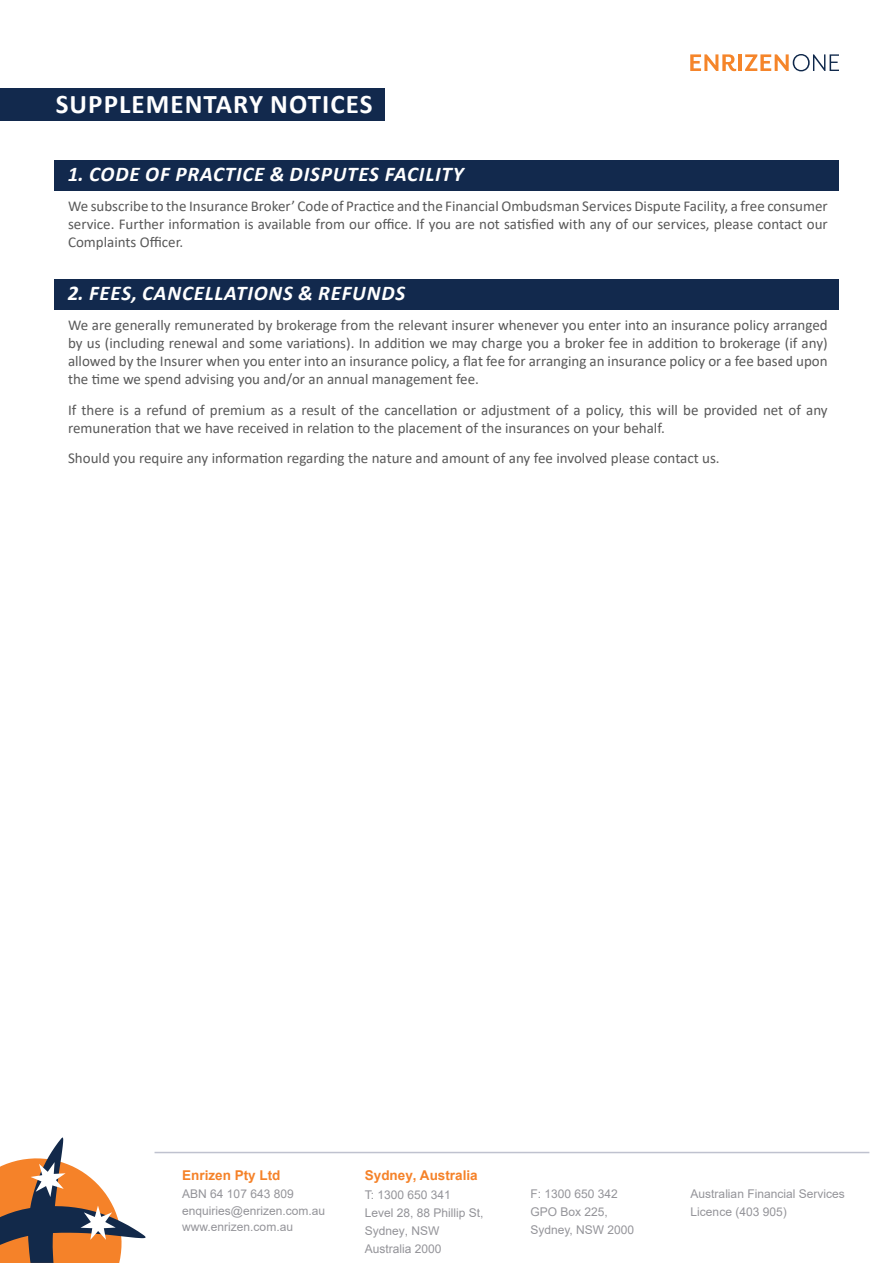
<style>
.page{position:relative;width:893px;height:1263px;background:#fff}
.page>*{position:absolute;margin:0;border:0;box-sizing:border-box;transform-origin:0 0}
.t1{font:700 27px "Calibri";letter-spacing:.04em;color:#fff}
.t2{font:italic 700 21px "Calibri";letter-spacing:.04em;color:#fff}
.t3{font:15px/18px "Calibri";color:#595959;text-align:justify}
.t4{font:700 13.5px "Arial";color:#f58229}
.t5{font:12px/18px "Arial";color:#949499}
</style>
<div class="page">
<svg style="left:690px;top:54px;width:46px;height:17px"></svg>
<hr style="left:739px;top:54px;width:3px;height:17px;background:#f5852a">
<svg style="left:745px;top:54px;width:94px;height:17px"></svg>
<svg style="left:0;top:1137px;width:146px;height:126px"></svg>
<div style="left:0;top:88px;width:385px;height:33px;background:#12294d"></div>
<div style="left:54px;top:160px;width:785px;height:31px;background:#12294d"></div>
<div style="left:54px;top:279px;width:785px;height:31px;background:#12294d"></div>
<hr style="left:155px;top:1152px;width:714px;height:1px;background:#bfc2cf">
<h1 class="t1" style="left:56px;top:84px;width:318px">SUPPLEMENTARY NOTICES</h1>
<h2 class="t2" style="left:68px;top:159px;width:397px">1. CODE OF PRACTICE &amp; DISPUTES FACILITY</h2>
<p class="t3" style="left:68px;top:196px;width:761px">We subscribe to the Insurance Broker’ Code of Practice and the Financial Ombudsman Services Dispute Facility, a free consumer service. Further information is available from our office. If you are not satisfied with any of our services, please contact our Complaints Officer.</p>
<h2 class="t2" style="left:68px;top:278px;width:339px">2. FEES, CANCELLATIONS &amp; REFUNDS</h2>
<p class="t3" style="left:68px;top:315px;width:761px">We are generally remunerated by brokerage from the relevant insurer whenever you enter into an insurance policy arranged by us (including renewal and some variations). In addition we may charge you a broker fee in addition to brokerage (if any) allowed by the Insurer when you enter into an insurance policy, a flat fee for arranging an insurance policy or a fee based upon the time we spend advising you and/or an annual management fee.</p>
<p class="t3" style="left:68px;top:400px;width:761px">If there is a refund of premium as a result of the cancellation or adjustment of a policy, this will be provided net of any remuneration that we have received in relation to the placement of the insurances on your behalf.</p>
<p class="t3" style="left:68px;top:449px;width:653px">Should you require any information regarding the nature and amount of any fee involved please contact us.</p>
<p class="t4" style="left:182px;top:1166px;width:100px">Enrizen Pty Ltd</p>
<p class="t5" style="left:182px;top:1186px;width:144px;line-height:16.5px">ABN 64 107 643 809 enquiries@enrizen.com.au www.enrizen.com.au</p>
<p class="t4" style="left:365px;top:1166px;width:114px">Sydney, Australia</p>
<p class="t5" style="left:365px;top:1186px;width:120px">T: 1300 650 341<br>Level 28, 88 Phillip St,<br>Sydney, NSW<br>Australia 2000</p>
<p class="t5" style="left:530px;top:1185px;width:105px">F: 1300 650 342<br>GPO Box 225,<br>Sydney, NSW 2000</p>
<p class="t5" style="left:691px;top:1185px;width:156px">Australian Financial Services<br>Licence (403 905)</p>
</div>
